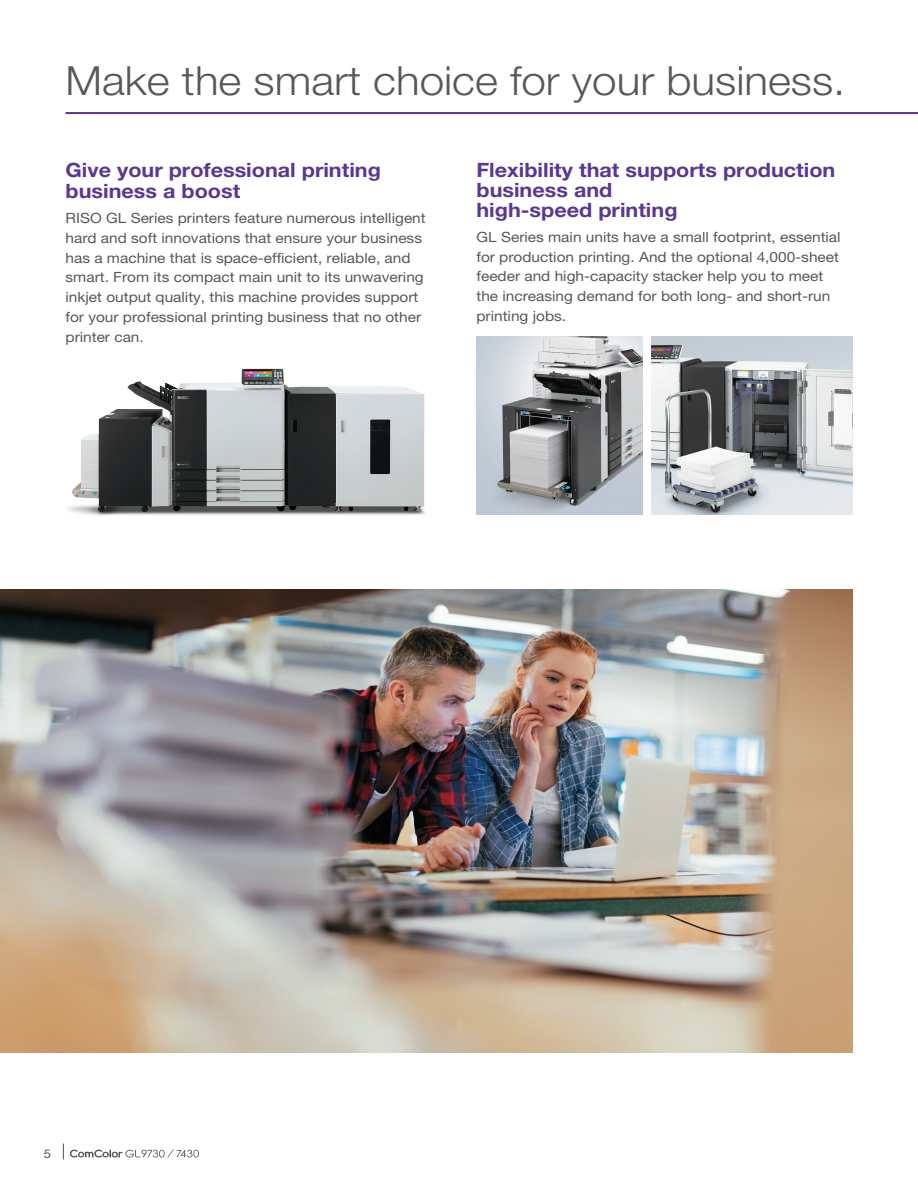
<style>
.page{position:relative;width:918px;height:1188px;background:#fff}
.page>*{position:absolute;margin:0;border:0;box-sizing:border-box;transform-origin:0 0}
.t1{font:300 40.2px "Helvetica Neue";color:#57585a;scale:1.09 1}
.t2{font:700 19.8px/20.1px "Helvetica Neue LT Pro";color:#593795;scale:1.09 1}
.t3{font:14.1px/19.8px "Helvetica Neue";color:#57585a;scale:1.09 1}
.t4{font:12px "Helvetica Neue";color:#57585a;scale:1.09 1}
</style>
<div class="page">
<img style="left:0;top:590px;width:852px;height:462px">
<hr style="left:66px;top:112px;width:852px;height:2px;background:#593795">
<img style="left:68px;top:368px;width:357px;height:148px">
<img style="left:476px;top:337px;width:167px;height:178px">
<img style="left:651px;top:337px;width:201px;height:178px">
<svg style="left:70px;top:1150px;width:129px;height:8px"></svg>
<svg style="left:63px;top:1144px;width:1px;height:16px"></svg>
<h1 class="t1" style="left:66px;top:56px;width:717px">Make the smart choice for your business.</h1>
<h2 class="t2" style="left:66px;top:159px;width:291px;line-height:21.1px">Give your professional printing business a boost</h2>
<h2 class="t2" style="left:476px;top:159px;width:331px">Flexibility that supports production business and<br>high-speed printing</h2>
<p class="t3" style="left:66px;top:208px;width:332px">RISO GL Series printers feature numerous intelligent hard and soft innovations that ensure your business has a machine that is space-efficient, reliable, and smart. From its compact main unit to its unwavering inkjet output quality, this machine provides support for your professional printing business that no other printer can.</p>
<p class="t3" style="left:476px;top:227px;width:336px">GL Series main units have a small footprint, essential for production printing. And the optional 4,000-sheet feeder and high-capacity stacker help you to meet the increasing demand for both long- and short-run printing jobs.</p>
<p class="t4" style="left:44px;top:1146px;width:8px">5</p>
</div>
